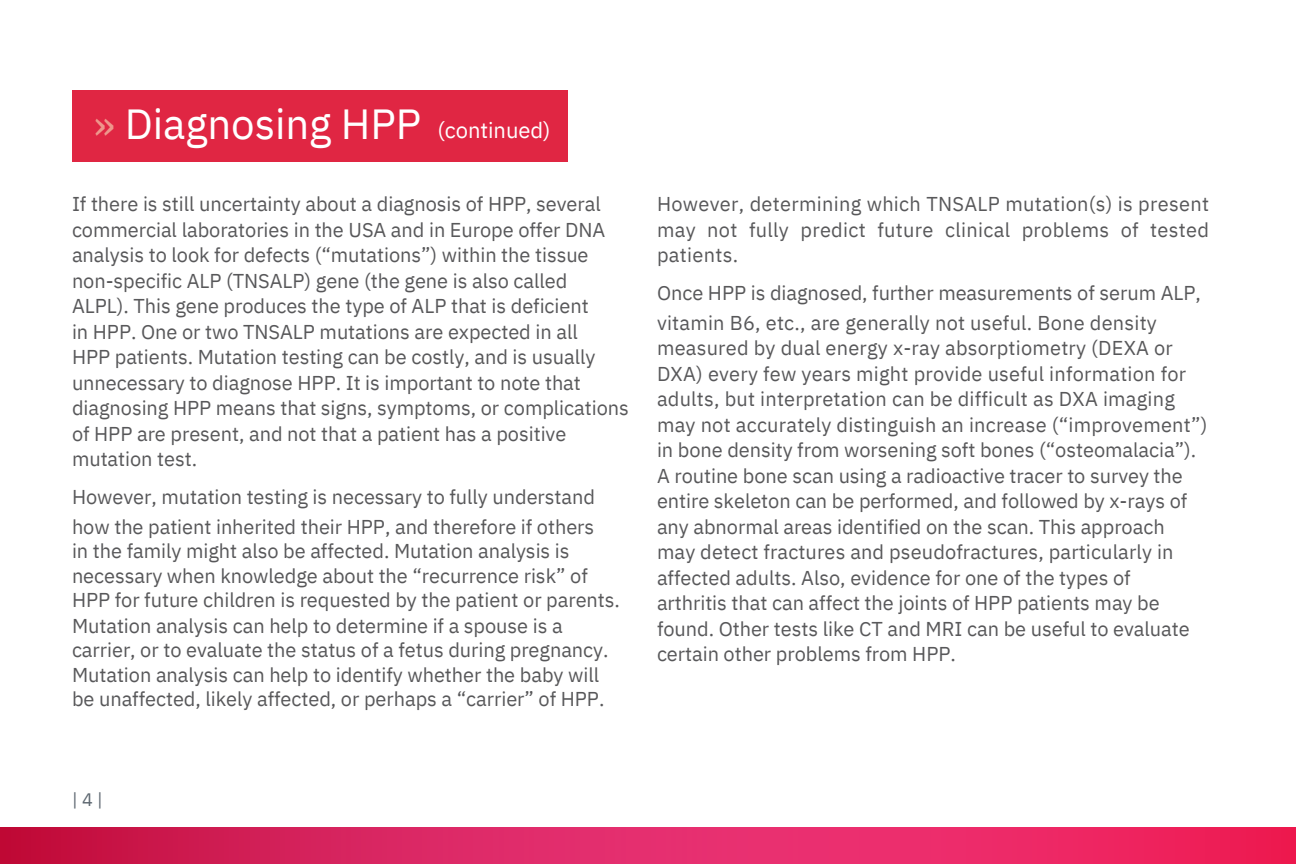
<style>
.page{position:relative;width:1296px;height:864px;background:#fff}
.page>*{position:absolute;margin:0;border:0;box-sizing:border-box;transform-origin:0 0}
.t1{font:42px "IBM Plex Sans";letter-spacing:-.005em;color:#fff}
.t2{font:20px/25.6px "IBM Plex Sans";letter-spacing:-.005em;color:#58585a}
.t3{font:18px "IBM Plex Sans";color:#5d6770}
.s1{color:#ee978c}
.s2{font-size:22px}
</style>
<div class="page">
<img style="left:0;top:827px;width:1296px;height:1px">
<div style="left:100px;top:90px;width:468px;height:72px;background:#e02643"></div>
<div style="left:72px;top:90px;width:468px;height:72px;background:#e02643"></div>
<svg style="left:0;top:828px;width:1296px;height:36px;background:#e0245f"></svg>
<p class="t1" style="left:94px;top:96px;width:458px"><span class="s1">»</span> Diagnosing HPP <span class="s2">(continued)</span></p>
<h2 class="t2" style="left:72px;top:191px;width:558px">If there is still uncertainty about a diagnosis of HPP, several commercial laboratories in the USA and in Europe offer DNA analysis to look for defects (“mutations”) within the tissue non-specific ALP (TNSALP) gene (the gene is also called ALPL). This gene produces the type of ALP that is deficient<br>in HPP. One or two TNSALP mutations are expected in all<br>HPP patients. Mutation testing can be costly, and is usually unnecessary to diagnose HPP. It is important to note that diagnosing HPP means that signs, symptoms, or complications of HPP are present, and not that a patient has a positive mutation test.</h2>
<h2 class="t2" style="left:72px;top:481px;width:525px;line-height:30px">However, mutation testing is necessary to fully understand how the patient inherited their HPP, and therefore if others</h2>
<h2 class="t2" style="left:72px;top:538px;width:549px;line-height:24.8px">in the family might also be affected. Mutation analysis is necessary when knowledge about the “recurrence risk” of HPP for future children is requested by the patient or parents.<br>Mutation analysis can help to determine if a spouse is a carrier, or to evaluate the status of a fetus during pregnancy.</h2>
<h2 class="t2" style="left:72px;top:663px;width:534px;line-height:24px">Mutation analysis can help to identify whether the baby will be unaffected, likely affected, or perhaps a “carrier” of HPP.</h2>
<h2 class="t2" style="left:657px;top:191px;width:554px;text-align:justify">However, determining which TNSALP mutation(s) is present may not fully predict future clinical problems of tested patients.</h2>
<h2 class="t2" style="left:657px;top:277px;width:545px;line-height:30px">Once HPP is diagnosed, further measurements of serum ALP, vitamin B6, etc., are generally not useful. Bone density</h2>
<h2 class="t2" style="left:657px;top:335px;width:552px">measured by dual energy x-ray absorptiometry (DEXA or DXA) every few years might provide useful information for adults, but interpretation can be difficult as DXA imaging may not accurately distinguish an increase (“improvement”) in bone density from worsening soft bones (“osteomalacia”).<br>A routine bone scan using a radioactive tracer to survey the entire skeleton can be performed, and followed by x-rays of any abnormal areas identified on the scan. This approach</h2>
<p class="t2" style="left:657px;top:539px;width:534px">may detect fractures and pseudofractures, particularly in affected adults. Also, evidence for one of the types of arthritis that can affect the joints of HPP patients may be found. Other tests like CT and MRI can be useful to evaluate certain other problems from HPP.</p>
<p class="t3" style="left:72px;top:788px;width:32px">|4|</p>
</div>
